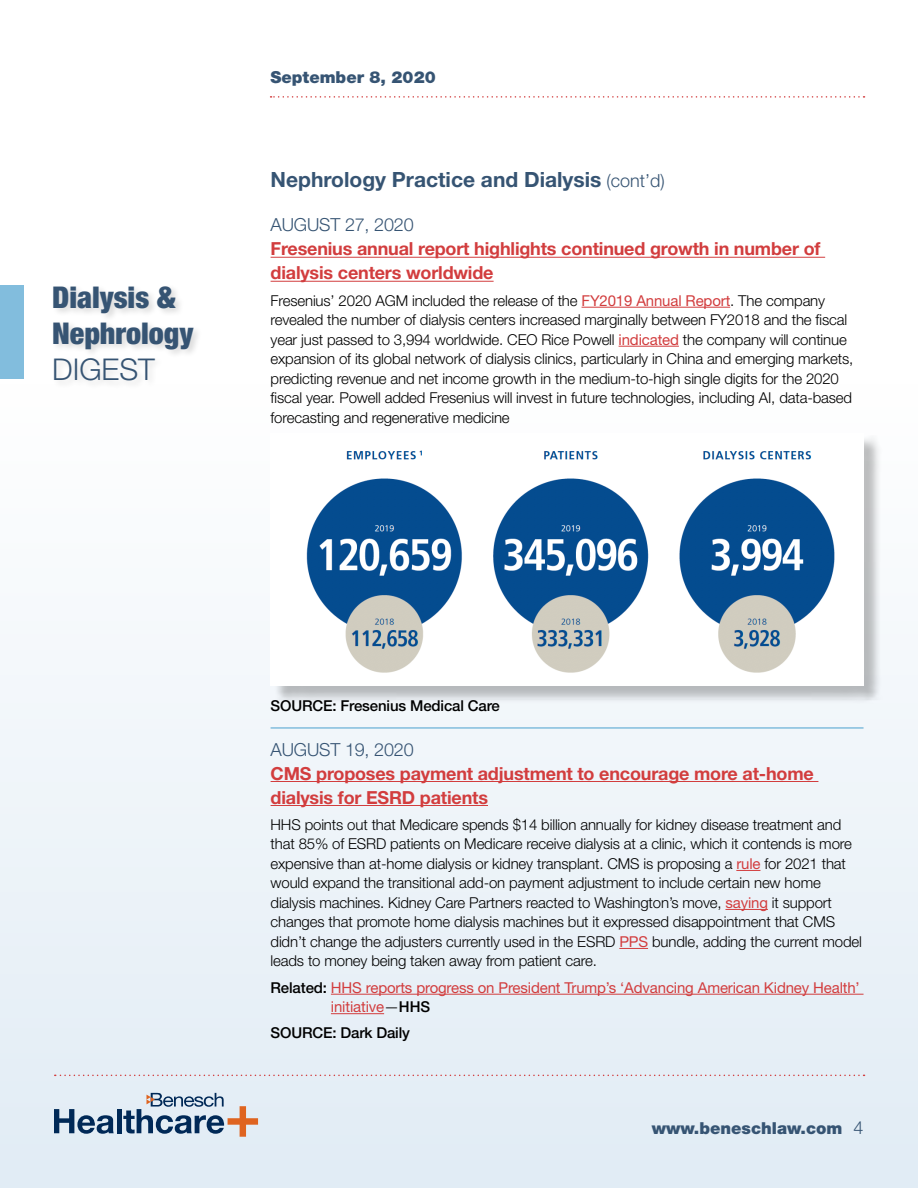
<style>
.page{position:relative;width:918px;height:1188px;background:#fff}
.page>*{position:absolute;margin:0;border:0;box-sizing:border-box;transform-origin:0 0}
.t1{font:900 condensed 30px/36px "Helvetica Neue";color:#365473}
.t2{font:300 30px "Helvetica Neue";color:#365473}
.t3{font:700 21px "Helvetica Neue";color:#365473}
.t4{font:700 18px/24px "Helvetica Neue";letter-spacing:-.01em;color:#d23d3e}
.t5{font:300 18px "Helvetica Neue";letter-spacing:-.01em;color:#365473}
.t6{font:900 16.5px "Helvetica Neue";color:#365473}
.t7{font:300 15px/19.5px "Helvetica Neue";letter-spacing:-.01em;color:#000}
.t8{font:15px/19.5px "Helvetica Neue";letter-spacing:-.01em;color:#d23d3e}
.t9{font:500 15px "Helvetica Neue";letter-spacing:-.01em;color:#000}
.s1{font-weight:300;font-size:18px}
.s2{font-weight:400;color:#d23d3e}
.s3{font-weight:500;color:#000}
.s4{font-weight:300;color:#000}
</style>
<div class="page">
<div style="left:0;top:385px;width:918px;height:803px;background:linear-gradient(to bottom,#fefefe,#e0ebf4)"></div>
<hr style="left:271px;top:257px;width:554px;height:1px;background:#d23d3e">
<hr style="left:271px;top:281px;width:223px;height:1px;background:#d23d3e">
<hr style="left:582px;top:307px;width:148px;height:1px;background:#d23d3e">
<hr style="left:619px;top:346px;width:60px;height:1px;background:#d23d3e">
<hr style="left:271px;top:727px;width:593px;height:2px;background:#82bddd">
<hr style="left:271px;top:781px;width:547px;height:1px;background:#d23d3e">
<hr style="left:271px;top:805px;width:217px;height:1px;background:#d23d3e">
<svg style="left:736px;top:870px;width:24px;height:1px"></svg>
<hr style="left:725px;top:909px;width:43px;height:1px;background:#d23d3e">
<svg style="left:619px;top:948px;width:29px;height:1px"></svg>
<hr style="left:331px;top:994px;width:533px;height:1px;background:#d23d3e">
<hr style="left:331px;top:1013px;width:53px;height:1px;background:#d23d3e">
<svg style="left:271px;top:96px;width:594px;height:2px"></svg>
<div style="left:273px;top:436px;width:609px;height:268px;background:#000;opacity:.25"></div>
<img style="left:271px;top:433px;width:593px;height:253px">
<div style="left:0;top:285px;width:23px;height:93px;background:#82bddd"></div>
<svg style="left:55px;top:1075px;width:810px;height:1px"></svg>
<svg style="left:54px;top:1109px;width:60px;height:25px"></svg>
<hr style="left:117px;top:1109px;width:4px;height:24px;background:#002957">
<svg style="left:123px;top:1093px;width:135px;height:44px;background:#adb6c2"></svg>
<div style="left:51px;top:283px;width:151px;height:106px;background:#000;opacity:.15"></div>
<h1 class="t1" style="left:52px;top:279px;width:143px">Dialysis &amp;<br>Nephrology</h1>
<h1 class="t2" style="left:52px;top:351px;width:104px">DIGEST</h1>
<p class="t6" style="left:271px;top:67px;width:167px">September 8, 2020</p>
<h2 class="t3" style="left:271px;top:167px;width:396px">Nephrology Practice and Dialysis <span class="s1">(cont’d)</span></h2>
<p class="t5" style="left:271px;top:214px;width:145px">AUGUST 27, 2020</p>
<p class="t4" style="left:271px;top:237px;width:551px">Fresenius annual report highlights continued growth in number of dialysis centers worldwide</p>
<p class="t7" style="left:271px;top:290px;width:584px">Fresenius’ 2020 AGM included the release of the <span class="s2">FY2019 Annual Report</span>. The company revealed the number of dialysis centers increased marginally between FY2018 and the fiscal year just passed to 3,994 worldwide. CEO Rice Powell <span class="s2">indicated</span> the company will continue expansion of its global network of dialysis clinics, particularly in China and emerging markets, predicting revenue and net income growth in the medium-to-high single digits for the 2020 fiscal year. Powell added Fresenius will invest in future technologies, including AI, data-based forecasting and regenerative medicine</p>
<p class="t9" style="left:271px;top:697px;width:231px">SOURCE: Fresenius Medical Care</p>
<p class="t5" style="left:271px;top:738px;width:145px">AUGUST 19, 2020</p>
<p class="t4" style="left:271px;top:761px;width:545px">CMS proposes payment adjustment to encourage more at-home dialysis for ESRD patients</p>
<p class="t7" style="left:271px;top:815px;width:593px">HHS points out that Medicare spends $14 billion annually for kidney disease treatment and that 85% of ESRD patients on Medicare receive dialysis at a clinic, which it contends is more expensive than at-home dialysis or kidney transplant. CMS is proposing a <span class="s2">rule</span> for 2021 that would expand the transitional add-on payment adjustment to include certain new home dialysis machines. Kidney Care Partners reacted to Washington’s move, <span class="s2">saying</span> it support changes that promote home dialysis machines but it expressed disappointment that CMS didn’t change the adjusters currently used in the ESRD <span class="s2">PPS</span> bundle, adding the current model leads to money being taken away from patient care.</p>
<p class="t8" style="left:331px;top:977px;width:530px;text-indent:-60px"><span class="s3">Related:</span> HHS reports progress on President Trump’s ‘Advancing American Kidney Health’ initiative<span class="s4">—</span><span class="s3">HHS</span></p>
<p class="t9" style="left:271px;top:1024px;width:141px">SOURCE: Dark Daily</p>
<p class="t6" style="left:652px;top:1119px;width:213px">www.beneschlaw.com <span class="s1">4</span></p>
</div>
